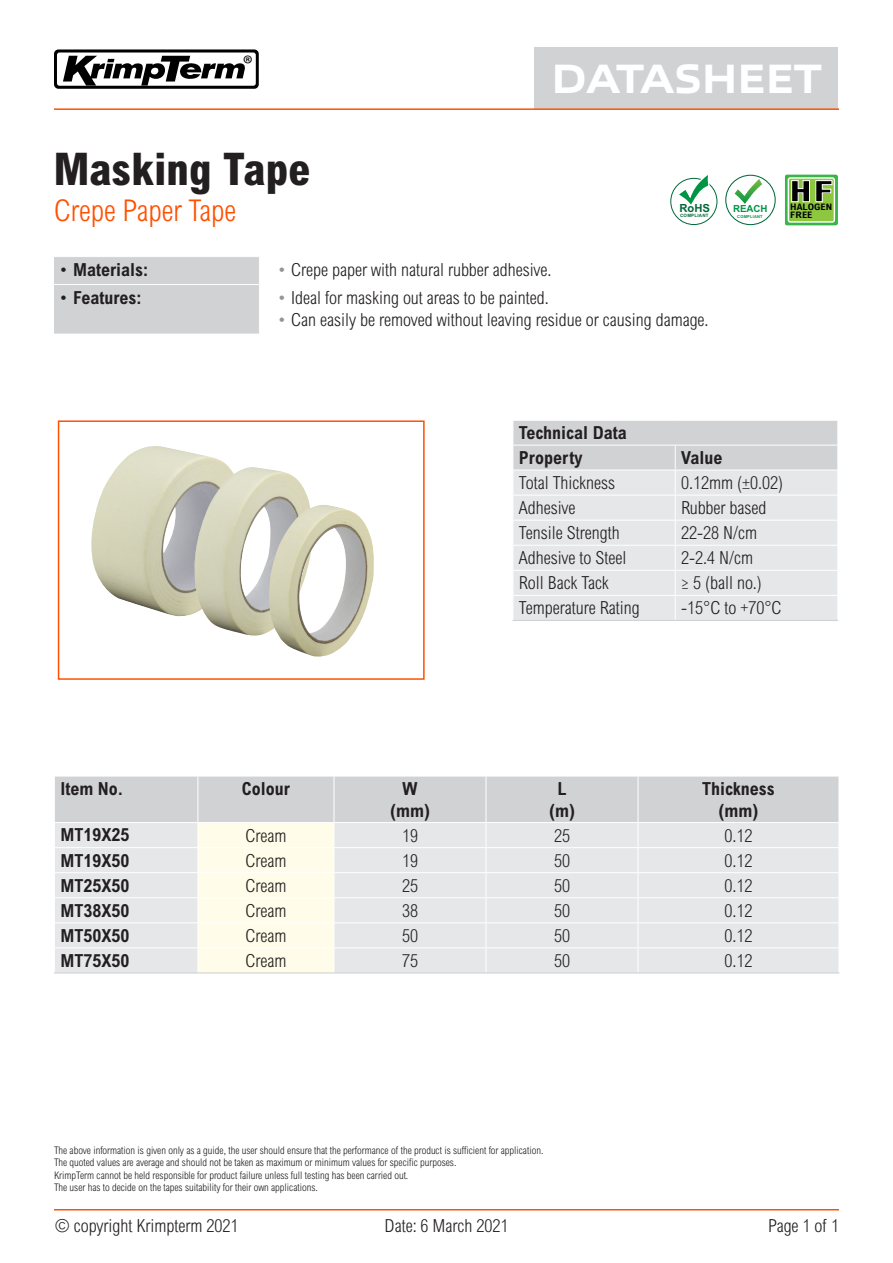
<style>
.page{position:relative;width:893px;height:1263px;background:#fff}
.page>*{position:absolute;margin:0;border:0;box-sizing:border-box;transform-origin:0 0}
.t1{font:800 condensed 45px "Arial MT Std";color:#231f20}
.t2{font:800 41.4px "Allumi Std Extended";letter-spacing:-.02em;color:#fff;scale:.9 1}
.t3{font:300 condensed 30px "Arial MT Std";color:#ff5000}
.t4{font:800 condensed 29.4px "Arial MT Std";color:#000;scale:1.33 1}
.t5{font:24.15px "Myriad Pro";color:#000}
.t6{font:300 condensed 18px "Arial MT Std";color:#231f20}
.t7{font:700 condensed 18px/21.6px "Arial MT Std";color:#231f20;text-align:center}
.t8{font:700 11.25px "Arial MT Std";color:#006838}
.t9{font:300 condensed 10.5px/12.6px "Arial MT Std";color:#231f20}
.t10{font:700 9.75px "Arial MT Std";color:#009444}
.t11{font:700 condensed 9px/7.6px "Arial MT Std";color:#000;scale:1.18 1}
.t12{font:700 4.5px "Arial MT Std";letter-spacing:.045em;color:#006838}
.t13{font:700 4.05px "Arial MT Std";letter-spacing:.045em;color:#009444}
.s1{font-weight:300}
.s2{color:#939598}
</style>
<div class="page">
<div style="left:54px;top:256px;width:205px;height:78px;background:#d1d2d4"></div>
<div style="left:534px;top:48px;width:304px;height:61px;background:#d1d2d4"></div>
<svg style="left:54px;top:49px;width:205px;height:40px"></svg>
<hr style="left:54px;top:256px;width:205px;height:1px;background:#fff">
<hr style="left:54px;top:284px;width:205px;height:1px;background:#fff">
<hr style="left:54px;top:108px;width:785px;height:2px;background:#ff5000">
<svg style="left:55px;top:776px;width:784px;height:196px;background:#e5e5e4"></svg>
<hr style="left:54px;top:972px;width:144px;height:1px;background:#d1d2d4">
<hr style="left:198px;top:972px;width:136px;height:1px;background:#d1d2d4">
<hr style="left:334px;top:972px;width:152px;height:1px;background:#d1d2d4">
<hr style="left:486px;top:972px;width:152px;height:1px;background:#d1d2d4">
<hr style="left:638px;top:972px;width:201px;height:1px;background:#d1d2d4">
<div style="left:58px;top:420px;width:367px;height:260px;border:2px solid #ff5000"></div>
<img style="left:91px;top:446px;width:138px;height:171px">
<img style="left:194px;top:467px;width:116px;height:169px">
<img style="left:268px;top:505px;width:106px;height:151px">
<svg style="left:513px;top:420px;width:325px;height:200px;background:#e2e3e4"></svg>
<hr style="left:513px;top:620px;width:162px;height:1px;background:#d1d2d4">
<hr style="left:675px;top:620px;width:163px;height:1px;background:#d1d2d4">
<svg style="left:785px;top:175px;width:53px;height:50px"></svg>
<div style="left:788px;top:178px;width:46px;height:44px;background:#8dc63f;border-radius:2px"></div>
<div style="left:788px;top:177px;width:47px;height:46px;border:1px solid #fff;border-radius:2px"></div>
<svg style="left:791px;top:180px;width:42px;height:22px"></svg>
<div style="left:725px;top:175px;width:51px;height:50px;border:1px solid #006838;border-radius:50%"></div>
<svg style="left:735px;top:179px;width:27px;height:25px"></svg>
<div style="left:670px;top:178px;width:47px;height:47px;border:1px solid #006838;border-radius:50%"></div>
<svg style="left:676px;top:175px;width:34px;height:30px"></svg>
<hr style="left:54px;top:1209px;width:785px;height:1px;background:#ff5000">
<h3 class="t5" style="left:243px;top:49px;width:12px">®</h3>
<h1 class="t1" style="left:54px;top:141px;width:258px">Masking Tape</h1>
<h3 class="t3" style="left:54px;top:193px;width:184px">Crepe Paper Tape</h3>
<h2 class="t2" style="left:551px;top:56px;width:303px">DATASHEET</h2>
<p class="t8" style="left:679px;top:201px;width:32px">RoHS</p>
<p class="t12" style="left:680px;top:213px;width:30px">COMPLIANT</p>
<p class="t10" style="left:733px;top:202px;width:36px">REACH</p>
<p class="t13" style="left:737px;top:214px;width:27px">COMPLIANT</p>
<h3 class="t4" style="left:790px;top:173px;width:34px">HF</h3>
<p class="t11" style="left:790px;top:203px;width:37px">HALOGEN<br>FREE</p>
<p class="t7" style="left:58px;top:259px;width:91px"><span class="s1">•</span> Materials:</p>
<p class="t6" style="left:276px;top:259px;width:277px"><span class="s2">•</span> Crepe paper with natural rubber adhesive.</p>
<p class="t7" style="left:58px;top:287px;width:85px"><span class="s1">•</span> Features:</p>
<p class="t6" style="left:276px;top:287px;width:274px"><span class="s2">•</span> Ideal for masking out areas to be painted.</p>
<p class="t6" style="left:276px;top:309px;width:434px"><span class="s2">•</span> Can easily be removed without leaving residue or causing damage.</p>
<p class="t7" style="left:519px;top:420px;width:109px;line-height:24.9px;text-align:left">Technical Data<br>Property</p>
<p class="t7" style="left:681px;top:447px;width:43px">Value</p>
<p class="t6" style="left:519px;top:473px;width:98px">Total Thickness</p>
<p class="t6" style="left:681px;top:473px;width:103px">0.12mm (±0.02)</p>
<p class="t6" style="left:519px;top:498px;width:58px">Adhesive</p>
<p class="t6" style="left:681px;top:498px;width:87px">Rubber based</p>
<p class="t6" style="left:519px;top:523px;width:102px">Tensile Strength</p>
<p class="t6" style="left:681px;top:523px;width:77px">22-28 N/cm</p>
<p class="t6" style="left:519px;top:548px;width:109px">Adhesive to Steel</p>
<p class="t6" style="left:681px;top:548px;width:73px">2-2.4 N/cm</p>
<p class="t6" style="left:519px;top:573px;width:91px">Roll Back Tack</p>
<p class="t6" style="left:681px;top:573px;width:82px">≥ 5 (ball no.)</p>
<p class="t6" style="left:519px;top:598px;width:122px">Temperature Rating</p>
<p class="t6" style="left:681px;top:598px;width:102px">-15°C to +70°C</p>
<p class="t7" style="left:60px;top:778px;width:65px">Item No.</p>
<p class="t7" style="left:242px;top:778px;width:50px">Colour</p>
<p class="t7" style="left:390px;top:778px;width:41px">W (mm)</p>
<p class="t7" style="left:549px;top:778px;width:27px">L (m)</p>
<p class="t7" style="left:702px;top:778px;width:74px">Thickness (mm)</p>
<p class="t7" style="left:60px;top:824px;width:71px">MT19X25</p>
<p class="t6" style="left:245px;top:825px;width:43px">Cream</p>
<p class="t6" style="left:402px;top:825px;width:17px">19</p>
<p class="t6" style="left:554px;top:825px;width:17px">25</p>
<p class="t6" style="left:724px;top:825px;width:29px">0.12</p>
<p class="t7" style="left:60px;top:849px;width:71px">MT19X50</p>
<p class="t6" style="left:245px;top:850px;width:43px">Cream</p>
<p class="t6" style="left:402px;top:850px;width:17px">19</p>
<p class="t6" style="left:554px;top:850px;width:17px">50</p>
<p class="t6" style="left:724px;top:850px;width:29px">0.12</p>
<p class="t7" style="left:60px;top:874px;width:71px">MT25X50</p>
<p class="t6" style="left:245px;top:875px;width:43px">Cream</p>
<p class="t6" style="left:402px;top:875px;width:17px">25</p>
<p class="t6" style="left:554px;top:875px;width:17px">50</p>
<p class="t6" style="left:724px;top:875px;width:29px">0.12</p>
<p class="t7" style="left:60px;top:899px;width:71px">MT38X50</p>
<p class="t6" style="left:245px;top:900px;width:43px">Cream</p>
<p class="t6" style="left:402px;top:900px;width:17px">38</p>
<p class="t6" style="left:554px;top:900px;width:17px">50</p>
<p class="t6" style="left:724px;top:900px;width:29px">0.12</p>
<p class="t7" style="left:60px;top:924px;width:71px">MT50X50</p>
<p class="t6" style="left:245px;top:925px;width:43px">Cream</p>
<p class="t6" style="left:402px;top:925px;width:17px">50</p>
<p class="t6" style="left:554px;top:925px;width:17px">50</p>
<p class="t6" style="left:724px;top:925px;width:29px">0.12</p>
<p class="t7" style="left:60px;top:950px;width:71px">MT75X50</p>
<p class="t6" style="left:245px;top:950px;width:43px">Cream</p>
<p class="t6" style="left:402px;top:950px;width:17px">75</p>
<p class="t6" style="left:554px;top:950px;width:17px">50</p>
<p class="t6" style="left:724px;top:950px;width:29px">0.12</p>
<p class="t9" style="left:54px;top:1144px;width:491px">The above information is given only as a guide, the user should ensure that the performance of the product is sufficient for application.<br>The quoted values are average and should not be taken as maximum or minimum values for specific purposes.<br>KrimpTerm cannot be held responsible for product failure unless full testing has been carried out.<br>The user has to decide on the tapes suitability for their own applications.</p>
<p class="t6" style="left:55px;top:1216px;width:185px">© copyright Krimpterm 2021</p>
<p class="t6" style="left:385px;top:1216px;width:125px">Date: 6 March 2021</p>
<p class="t6" style="left:768px;top:1216px;width:72px">Page 1 of 1</p>
</div>
